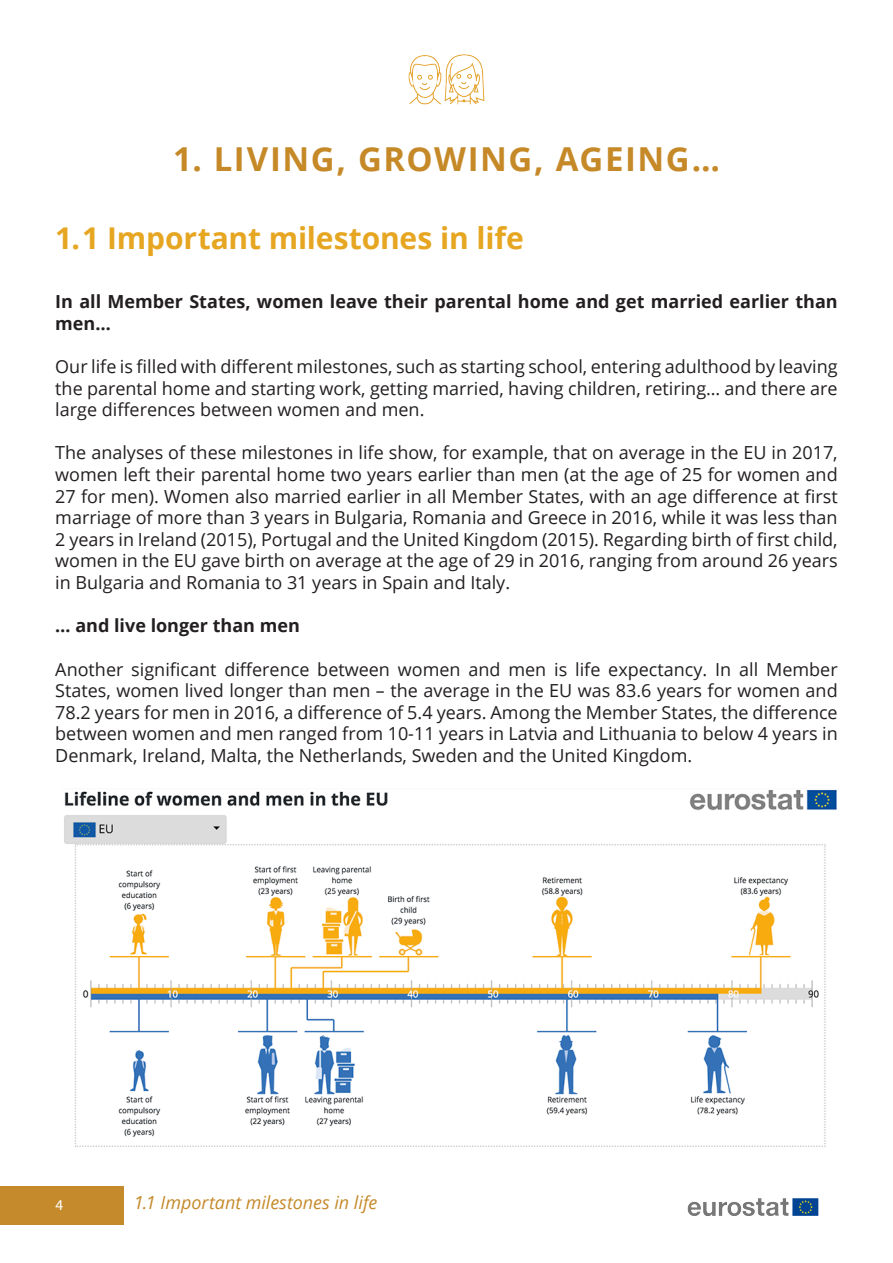
<style>
.page{position:relative;width:893px;height:1263px;background:#fff}
.page>*{position:absolute;margin:0;border:0;box-sizing:border-box;transform-origin:0 0}
.Titre_section{font:700 33px "Open Sans";letter-spacing:.045em;color:#c68928}
.t1{font:700 30px "Open Sans";letter-spacing:-.005em;color:#e6a621}
.t2{font:18px/21.6px "Open Sans";color:#231f20;text-align:justify}
.t3{font:700 18px/21.6px "Open Sans";color:#231f20}
.t4{font:italic 18px "Open Sans";letter-spacing:-.005em;color:#c58a2b}
.t5{font:15px "Myriad Pro";color:#fff}
</style>
<div class="page">
<div style="left:0;top:1186px;width:123px;height:39px;background:#c58a2b"></div>
<img style="left:687px;top:1198px;width:132px;height:18px">
<img style="left:408px;top:54px;width:77px;height:50px">
<img style="left:64px;top:790px;width:773px;height:357px">
<p class="Titre_section" style="left:173px;top:136px;width:548px">1. LIVING, GROWING, AGEING…</p>
<p class="t1" style="left:55px;top:217px;width:470px">1.1 Important milestones in life</p>
<p class="t3" style="left:55px;top:290px;width:784px">In all Member States, women leave their parental home and get married earlier than men…</p>
<p class="t2" style="left:55px;top:355px;width:784px">Our life is filled with different milestones, such as starting school, entering adulthood by leaving the parental home and starting work, getting married, having children, retiring… and there are large differences between women and men.</p>
<p class="t2" style="left:55px;top:442px;width:784px">The analyses of these milestones in life show, for example, that on average in the EU in 2017, women left their parental home two years earlier than men (at the age of 25 for women and 27 for men). Women also married earlier in all Member States, with an age difference at first marriage of more than 3 years in Bulgaria, Romania and Greece in 2016, while it was less than 2 years in Ireland (2015), Portugal and the United Kingdom (2015). Regarding birth of first child, women in the EU gave birth on average at the age of 29 in 2016, ranging from around 26 years in Bulgaria and Romania to 31 years in Spain and Italy.</p>
<p class="t3" style="left:55px;top:614px;width:246px">… and live longer than men</p>
<p class="t2" style="left:55px;top:658px;width:784px">Another significant difference between women and men is life expectancy. In all Member States, women lived longer than men – the average in the EU was 83.6 years for women and 78.2 years for men in 2016, a difference of 5.4 years. Among the Member States, the difference between women and men ranged from 10-11 years in Latvia and Lithuania to below 4 years in Denmark, Ireland, Malta, the Netherlands, Sweden and the United Kingdom.</p>
<p class="t5" style="left:56px;top:1196px;width:9px">4</p>
<p class="t4" style="left:134px;top:1189px;width:245px">1.1 Important milestones in life</p>
</div>
